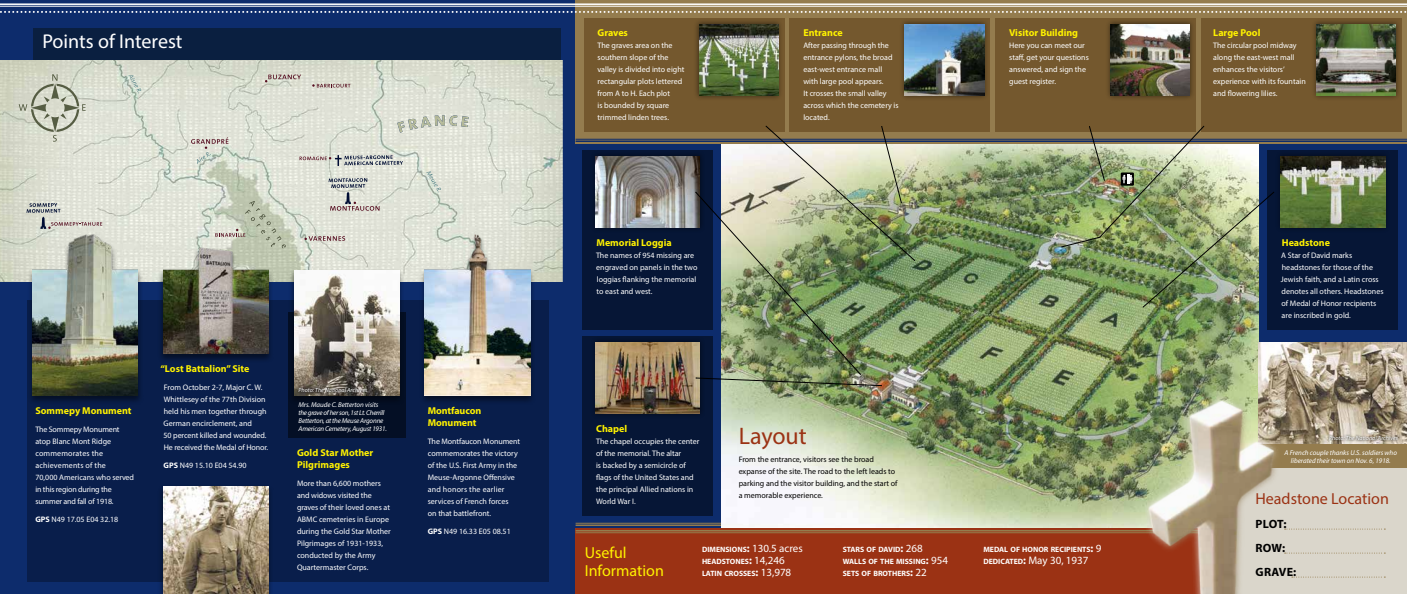
<style>
.page{position:relative;width:1407px;height:594px;background:#fff}
.page>*{position:absolute;margin:0;border:0;box-sizing:border-box;transform-origin:0 0}
.t1{font:24px "Myriad Pro";color:#9b3214}
.t2{font:20px "Myriad Pro";color:#fff}
.t3{font:16px/18px "Myriad Pro";color:#fff200}
.t4{font:16px "Myriad Pro";color:#9b3214}
.t5{font:700 12px/24px "Myriad Pro";letter-spacing:.015em;color:#000}
.t6{font:700 10px/12px "Myriad Pro";color:#fff200}
.t7{font:8px/12px "Myriad Pro";color:#fff}
.t8{font:8px/12px "Myriad Pro";color:#000}
.t9{font:700 7.7px/12px "Myriad Pro";color:#fff}
.t10{font:italic 7px/8px "Myriad Pro";letter-spacing:-.015em;color:#fff}
.t11{font:italic 6px "Myriad Pro";color:#fff}
.s1{font-weight:700}
.s2{font-size:11px}
.s3{font-weight:400;font-size:11px}
</style>
<div class="page">
<div style="left:0;top:0;width:1406px;height:594px;background:#0d2c6c"></div>
<div style="left:575px;top:0;width:831px;height:144px;background:#947c4e"></div>
<div style="left:575px;top:528px;width:707px;height:66px;background:#9b3214"></div>
<svg style="left:0;top:11px;width:1407px;height:2px"></svg>
<hr style="left:0;top:3px;width:1406px;height:2px;background:#fff">
<hr style="left:0;top:6px;width:1406px;height:1px;background:#fff">
<hr style="left:575px;top:530px;width:632px;height:2px;background:#947c4e">
<hr style="left:575px;top:532px;width:632px;height:1px;background:#947c4e">
<hr style="left:575px;top:140px;width:831px;height:2px;background:#0d2c6c">
<hr style="left:575px;top:139px;width:831px;height:1px;background:#0d2c6c">
<hr style="left:575px;top:524px;width:146px;height:2px;background:#947c4e">
<hr style="left:575px;top:523px;width:146px;height:1px;background:#947c4e">
<div style="left:27px;top:300px;width:521px;height:282px;background:#091e4b"></div>
<div style="left:33px;top:28px;width:528px;height:36px;background:#0a1f40"></div>
<img style="left:721px;top:144px;width:537px;height:384px">
<img style="left:1258px;top:342px;width:148px;height:102px">
<svg style="left:1327px;top:434px;width:72px;height:8px"></svg>
<div style="left:582px;top:150px;width:131px;height:180px;background:#061636"></div>
<div style="left:1267px;top:150px;width:130px;height:180px;background:#061636"></div>
<div style="left:582px;top:336px;width:131px;height:180px;background:#061636"></div>
<div style="left:590px;top:337px;width:115px;height:82px;background:#05132f"></div>
<img style="left:595px;top:342px;width:104px;height:72px">
<div style="left:590px;top:151px;width:115px;height:82px;background:#05132f"></div>
<img style="left:595px;top:156px;width:100px;height:72px">
<div style="left:1275px;top:151px;width:115px;height:82px;background:#000;opacity:.5"></div>
<img style="left:1280px;top:156px;width:104px;height:72px">
<div style="left:584px;top:18px;width:200px;height:114px;background:#74582e"></div>
<div style="left:789px;top:18px;width:200px;height:114px;background:#74582e"></div>
<div style="left:995px;top:18px;width:200px;height:114px;background:#74582e"></div>
<div style="left:1201px;top:18px;width:200px;height:114px;background:#74582e"></div>
<div style="left:899px;top:19px;width:90px;height:82px;background:#000;opacity:.5"></div>
<img style="left:904px;top:24px;width:80px;height:72px">
<div style="left:1105px;top:19px;width:90px;height:82px;background:#000;opacity:.5"></div>
<img style="left:1110px;top:24px;width:79px;height:72px">
<div style="left:1310px;top:19px;width:90px;height:82px;background:#000;opacity:.5"></div>
<img style="left:1316px;top:24px;width:79px;height:72px">
<div style="left:693px;top:19px;width:90px;height:82px;background:#000;opacity:.5"></div>
<img style="left:699px;top:24px;width:79px;height:72px">
<img style="left:695px;top:126px;width:220px;height:260px">
<img style="left:0;top:60px;width:562px;height:222px">
<svg style="left:304px;top:236px;width:41px;height:5px"></svg>
<svg style="left:265px;top:75px;width:36px;height:7px"></svg>
<svg style="left:312px;top:84px;width:38px;height:3px"></svg>
<svg style="left:426px;top:171px;width:15px;height:21px"></svg>
<svg style="left:128px;top:75px;width:13px;height:18px"></svg>
<svg style="left:191px;top:137px;width:37px;height:27px"></svg>
<svg style="left:299px;top:155px;width:104px;height:11px"></svg>
<svg style="left:328px;top:178px;width:51px;height:33px;background:#c4c4bf"></svg>
<svg style="left:26px;top:203px;width:76px;height:26px;background:#cacac3"></svg>
<svg style="left:215px;top:201px;width:71px;height:47px"></svg>
<svg style="left:397px;top:115px;width:71px;height:18px"></svg>
<svg style="left:19px;top:74px;width:67px;height:68px;background:#c7cabb"></svg>
<div style="left:288px;top:312px;width:117px;height:126px;background:#040f25"></div>
<div style="left:27px;top:234px;width:116px;height:171px;background:#000;opacity:.5"></div>
<img style="left:32px;top:234px;width:106px;height:162px">
<div style="left:158px;top:484px;width:116px;height:110px;background:#000;opacity:.5"></div>
<img style="left:163px;top:486px;width:106px;height:108px">
<div style="left:419px;top:234px;width:116px;height:171px;background:#000;opacity:.5"></div>
<img style="left:425px;top:234px;width:105px;height:162px">
<div style="left:158px;top:246px;width:116px;height:117px;background:#000;opacity:.5"></div>
<img style="left:163px;top:210px;width:106px;height:144px">
<div style="left:288px;top:268px;width:117px;height:137px;background:#000;opacity:.5"></div>
<img style="left:294px;top:270px;width:105px;height:126px">
<div style="left:1258px;top:444px;width:148px;height:24px;background:#947c4e"></div>
<img style="left:1061px;top:126px;width:213px;height:182px">
<svg style="left:296px;top:386px;width:73px;height:8px"></svg>
<div style="left:1224px;top:468px;width:182px;height:126px;background:#dad6cb"></div>
<img style="left:1144px;top:393px;width:159px;height:201px">
<svg style="left:1284px;top:529px;width:101px;height:1px"></svg>
<svg style="left:1284px;top:553px;width:101px;height:1px"></svg>
<svg style="left:1291px;top:577px;width:94px;height:1px"></svg>
<h2 class="t2" style="left:42px;top:29px;width:142px">Points of Interest</h2>
<p class="t6" style="left:35px;top:404px;width:98px">Sommepy Monument</p>
<p class="t7" style="left:35px;top:423px;width:100px">The Sommepy Monument atop Blanc Mont Ridge commemorates the achievements of the<br>70,000 Americans who served in this region during the summer and fall of 1918.</p>
<p class="t7" style="left:35px;top:513px;width:84px"><span class="s1">GPS</span> N49 17.05 E04 32.18</p>
<p class="t6" style="left:160px;top:362px;width:91px">“Lost Battalion” Site</p>
<p class="t7" style="left:163px;top:381px;width:106px">From October 2-7, Major C. W.<br>Whittlesey of the 77th Division held his men together through<br>German encirclement, and<br>50 percent killed and wounded.<br>He received the Medal of Honor.</p>
<p class="t7" style="left:164px;top:459px;width:84px"><span class="s1">GPS</span> N49 15.10 E04 54.90</p>
<p class="t11" style="left:298px;top:387px;width:70px">Photo: The National Archives</p>
<p class="t10" style="left:298px;top:401px;width:90px">Mrs. Maude C. Betterton visits the grave of her son, 1st Lt. Cherrill Betterton, at the Meuse Argonne American Cemetery, August 1931.</p>
<p class="t6" style="left:297px;top:446px;width:78px">Gold Star Mother<br>Pilgrimages</p>
<p class="t7" style="left:297px;top:477px;width:95px">More than 6,600 mothers and widows visited the graves of their loved ones at<br>ABMC cemeteries in Europe during the Gold Star Mother<br>Pilgrimages of 1931-1933, conducted by the Army<br>Quartermaster Corps.</p>
<p class="t6" style="left:428px;top:404px;width:55px">Montfaucon<br>Monument</p>
<p class="t7" style="left:428px;top:435px;width:94px">The Montfaucon Monument commemorates the victory of the U.S. First Army in the<br>Meuse-Argonne Offensive and honors the earlier services of French forces<br>on that battlefront.</p>
<p class="t7" style="left:428px;top:525px;width:84px"><span class="s1">GPS</span> N49 16.33 E05 08.51</p>
<p class="t6" style="left:597px;top:26px;width:32px">Graves</p>
<p class="t7" style="left:597px;top:39px;width:88px">The graves area on the southern slope of the valley is divided into eight rectangular plots lettered from A to H. Each plot<br>is bounded by square trimmed linden trees.</p>
<p class="t6" style="left:596px;top:236px;width:77px">Memorial Loggia</p>
<p class="t7" style="left:596px;top:249px;width:103px">The names of 954 missing are engraved on panels in the two loggias flanking the memorial to east and west.</p>
<p class="t6" style="left:803px;top:26px;width:41px">Entrance</p>
<p class="t7" style="left:803px;top:39px;width:97px">After passing through the entrance pylons, the broad east-west entrance mall with large pool appears.<br>It crosses the small valley across which the cemetery is located.</p>
<p class="t6" style="left:1009px;top:26px;width:70px">Visitor Building</p>
<p class="t7" style="left:1009px;top:39px;width:81px">Here you can meet our staff, get your questions answered, and sign the guest register.</p>
<p class="t6" style="left:1213px;top:26px;width:49px">Large Pool</p>
<p class="t7" style="left:1213px;top:39px;width:94px">The circular pool midway along the east-west mall enhances the visitors’ experience with its fountain and flowering lilies.</p>
<p class="t6" style="left:1281px;top:236px;width:50px">Headstone</p>
<p class="t7" style="left:1280px;top:249px;width:104px">A Star of David marks headstones for those of the<br>Jewish faith, and a Latin cross denotes all others. Headstones of Medal of Honor recipients are inscribed in gold.</p>
<p class="t6" style="left:596px;top:422px;width:33px">Chapel</p>
<p class="t7" style="left:596px;top:435px;width:105px">The chapel occupies the center of the memorial. The altar<br>is backed by a semicircle of flags of the United States and the principal Allied nations in<br>World War I.</p>
<h1 class="t1" style="left:738px;top:421px;width:70px">Layout</h1>
<p class="t11" style="left:1329px;top:435px;width:70px">Photo: The National Archives</p>
<p class="t10" style="left:1284px;top:448px;width:114px;text-align:center">A French couple thanks U.S. soldiers who liberated their town on Nov. 6, 1918.</p>
<p class="t8" style="left:738px;top:453px;width:160px">From the entrance, visitors see the broad expanse of the site. The road to the left leads to parking and the visitor building, and the start of a memorable experience.</p>
<h3 class="t4" style="left:1255px;top:489px;width:135px">Headstone Location</h3>
<h3 class="t5" style="left:1255px;top:512px;width:42px">PLOT:<br>ROW:<br>GRAVE:</h3>
<p class="t9" style="left:702px;top:543px;width:102px">DIMENSIONS<span class="s2">:</span> <span class="s3">130.5</span> <span class="s3">acres<br></span>HEADSTONES<span class="s2">:</span> <span class="s3">14,246<br></span>LATIN CROSSES<span class="s2">:</span> <span class="s3">13,978</span></p>
<p class="t9" style="left:842px;top:543px;width:107px">STARS OF DAVID<span class="s2">:</span> <span class="s3">268<br></span>WALLS OF THE MISSING<span class="s2">:</span> <span class="s3">954<br></span>SETS OF BROTHERS<span class="s2">:</span> <span class="s3">22</span></p>
<p class="t9" style="left:983px;top:543px;width:120px">MEDAL OF HONOR RECIPIENTS<span class="s2">:</span> <span class="s3">9<br></span>DEDICATED<span class="s2">:</span> <span class="s3">May</span> <span class="s3">30, 1937</span></p>
<h3 class="t3" style="left:584px;top:543px;width:81px">Useful<br>Information</h3>
</div>
